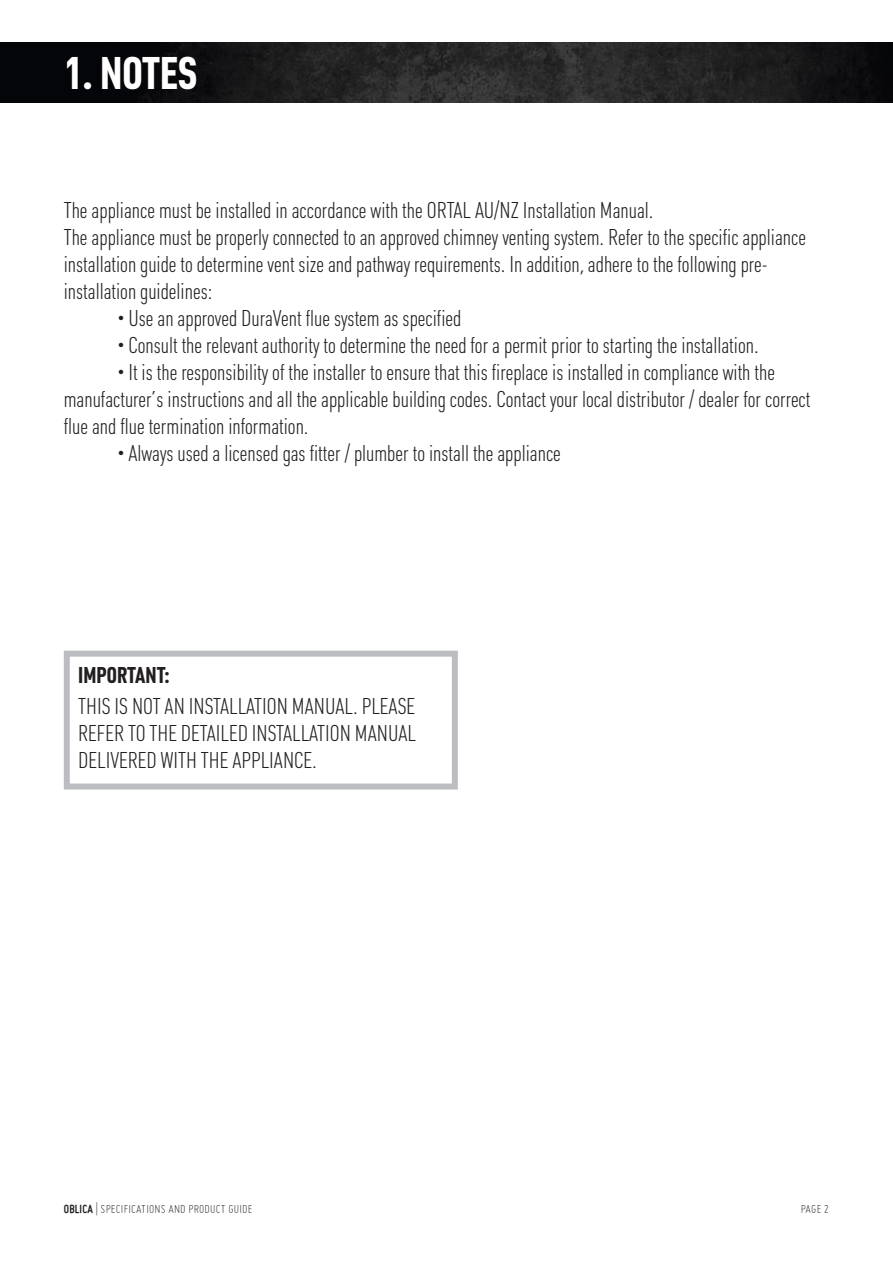
<style>
.page{position:relative;width:893px;height:1263px;background:#fff}
.page>*{position:absolute;margin:0;border:0;box-sizing:border-box;transform-origin:0 0}
.t1{font:700 45px "Plumb Condensed";color:#fff}
.t2{font:300 22.5px/27px "Plumb Condensed";color:#231f20}
.t3{font:700 22.5px "Plumb Condensed";color:#231f20}
.t4{font:300 12.75px "Miso";letter-spacing:.015em;color:#231f20}
.s1{font-weight:700}
</style>
<div class="page">
<img style="left:0;top:43px;width:893px;height:59px">
<div style="left:64px;top:651px;width:394px;height:138px;border:6px solid #bcbdc0"></div>
<h1 class="t1" style="left:64px;top:48px;width:135px">1. NOTES</h1>
<p class="t2" style="left:64px;top:197px;width:744px">The appliance must be installed in accordance with the ORTAL AU/NZ Installation Manual.<br>The appliance must be properly connected to an approved chimney venting system. Refer to the specific appliance installation guide to determine vent size and pathway requirements. In addition, adhere to the following pre&shy;installation guidelines:</p>
<p class="t2" style="left:118px;top:305px;width:345px">• Use an approved DuraVent flue system as specified</p>
<p class="t2" style="left:118px;top:332px;width:642px">• Consult the relevant authority to determine the need for a permit prior to starting the installation.</p>
<p class="t2" style="left:64px;top:359px;width:748px;text-indent:54px">• It is the responsibility of the installer to ensure that this fireplace is installed in compliance with the manufacturer’s instructions and all the applicable building codes. Contact your local distributor / dealer for correct flue and flue termination information.</p>
<p class="t2" style="left:118px;top:440px;width:445px">• Always used a licensed gas fitter / plumber to install the appliance</p>
<p class="t3" style="left:78px;top:663px;width:93px">IMPORTANT:</p>
<p class="t2" style="left:78px;top:693px;width:339px;text-align:justify">THIS IS NOT AN INSTALLATION MANUAL. PLEASE REFER TO THE DETAILED INSTALLATION MANUAL DELIVERED WITH THE APPLIANCE.</p>
<p class="t4" style="left:64px;top:1202px;width:190px"><span class="s1">OBLICA</span> | SPECIFICATIONS AND PRODUCT GUIDE</p>
<p class="t4" style="left:801px;top:1201px;width:30px">PAGE 2</p>
</div>
